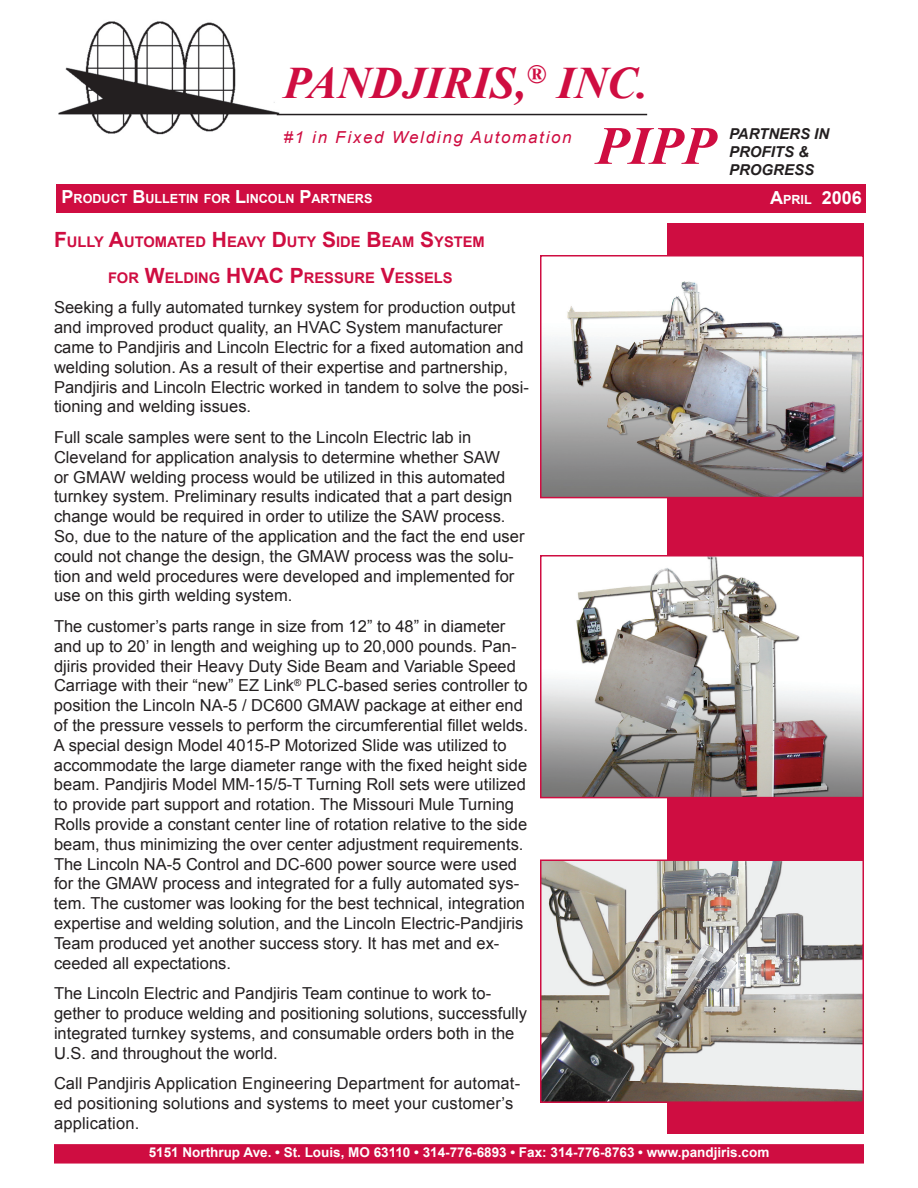
<style>
.page{position:relative;width:918px;height:1188px;background:#fff}
.page>*{position:absolute;margin:0;border:0;box-sizing:border-box;transform-origin:0 0}
.t1{font:italic 700 54px "Times New Roman";color:#cf0d41}
.t2{font:italic 700 45px "Times New Roman";color:#cf0d41}
.t3{font:700 18px "Arial";color:#fff}
.t4{font:16.5px/19.8px "Arial";color:#231f20}
.t5{font:italic 16.5px "Arial";letter-spacing:.1em;color:#cf0d41}
.t6{font:italic 700 15px/18px "Arial";color:#231f20}
.t7{font:700 14.7px "Arial";color:#cf0d41}
.t8{font:700 13.5px "Arial";color:#fff}
.t9{font:700 12.6px "Arial";color:#fff}
.s1{font-size:18px}
.s2{font-size:12.6px}
.s3{font-size:21px}
</style>
<div class="page">
<div style="left:667px;top:224px;width:197px;height:910px;background:#cf0d41"></div>
<div style="left:56px;top:184px;width:810px;height:29px;background:#cf0d41"></div>
<img style="left:58px;top:21px;width:226px;height:114px">
<hr style="left:277px;top:114px;width:370px;height:1px;background:#231f20">
<div style="left:55px;top:1145px;width:808px;height:18px;background:#cf0d41"></div>
<div style="left:54px;top:1144px;width:810px;height:20px;border:2px solid #cf0d41"></div>
<img style="left:543px;top:258px;width:318px;height:237px">
<div style="left:540px;top:255px;width:324px;height:243px;border:2px solid #cf0d41"></div>
<img style="left:543px;top:862px;width:318px;height:238px">
<div style="left:540px;top:859px;width:324px;height:244px;border:2px solid #cf0d41"></div>
<img style="left:543px;top:558px;width:318px;height:237px">
<div style="left:540px;top:555px;width:324px;height:243px;border:2px solid #cf0d41"></div>
<h2 class="t2" style="left:284px;top:52px;width:367px">PANDJIRIS,<sup>®</sup> INC.</h2>
<h1 class="t1" style="left:596px;top:108px;width:121px">PIPP</h1>
<p class="t6" style="left:729px;top:125px;width:102px">PARTNERS IN<br>PROFITS &amp;<br>PROGRESS</p>
<p class="t9" style="left:62px;top:191px;width:312px"><span class="s1">P</span>RODUCT <span class="s1">B</span>ULLETIN FOR <span class="s1">L</span>INCOLN <span class="s1">P</span>ARTNERS</p>
<p class="t3" style="left:770px;top:185px;width:93px">A<span class="s2">PRIL</span> 2006</p>
<p class="t5" style="left:284px;top:127px;width:290px">#1 in Fixed Welding Automation</p>
<p class="t7" style="left:54px;top:232px;width:432px"><span class="s3">F</span>ULLY <span class="s3">A</span>UTOMATED <span class="s3">H</span>EAVY <span class="s3">D</span>UTY <span class="s3">S</span>IDE <span class="s3">B</span>EAM <span class="s3">S</span>YSTEM</p>
<p class="t7" style="left:108px;top:268px;width:346px">FOR <span class="s3">W</span>ELDING <span class="s3">HVAC P</span>RESSURE <span class="s3">V</span>ESSELS</p>
<p class="t4" style="left:54px;top:298px;width:477px">Seeking a fully automated turnkey system for production output and improved product quality, an HVAC System manufacturer came to Pandjiris and Lincoln Electric for a fixed automation and welding solution. As a result of their expertise and partnership, Pandjiris and Lincoln Electric worked in tandem to solve the posi&shy;tioning and welding issues.</p>
<p class="t4" style="left:54px;top:427px;width:472px">Full scale samples were sent to the Lincoln Electric lab in Cleveland for application analysis to determine whether SAW<br>or GMAW welding process would be utilized in this automated turnkey system. Preliminary results indicated that a part design change would be required in order to utilize the SAW process.<br>So, due to the nature of the application and the fact the end user could not change the design, the GMAW process was the solu&shy;tion and weld procedures were developed and implemented for use on this girth welding system.</p>
<p class="t4" style="left:54px;top:616px;width:476px">The customer’s parts range in size from 12” to 48” in diameter and up to 20’ in length and weighing up to 20,000 pounds. Pan&shy;djiris provided their Heavy Duty Side Beam and Variable Speed Carriage with their “new” EZ Link<sup>®</sup> PLC-based series controller to position the Lincoln NA-5 / DC600 GMAW package at either end of the pressure vessels to perform the circumferential fillet welds.<br>A special design Model 4015-P Motorized Slide was utilized to accommodate the large diameter range with the fixed height side beam. Pandjiris Model MM-15/5-T Turning Roll sets were utilized to provide part support and rotation. The Missouri Mule Turning Rolls provide a constant center line of rotation relative to the side beam, thus minimizing the over center adjustment requirements.<br>The Lincoln NA-5 Control and DC-600 power source were used for the GMAW process and integrated for a fully automated sys&shy;tem. The customer was looking for the best technical, integration expertise and welding solution, and the Lincoln Electric-Pandjiris Team produced yet another success story. It has met and ex&shy;ceeded all expectations.</p>
<p class="t4" style="left:54px;top:984px;width:475px">The Lincoln Electric and Pandjiris Team continue to work to&shy;gether to produce welding and positioning solutions, successfully integrated turnkey systems, and consumable orders both in the U.S. and throughout the world.</p>
<p class="t4" style="left:54px;top:1074px;width:468px">Call Pandjiris Application Engineering Department for automat&shy;ed positioning solutions and systems to meet your customer’s application.</p>
<p class="t8" style="left:149px;top:1144px;width:622px">5151 Northrup Ave. • St. Louis, MO 63110 • 314-776-6893 • Fax: 314-776-8763 • www.pandjiris.com</p>
</div>
